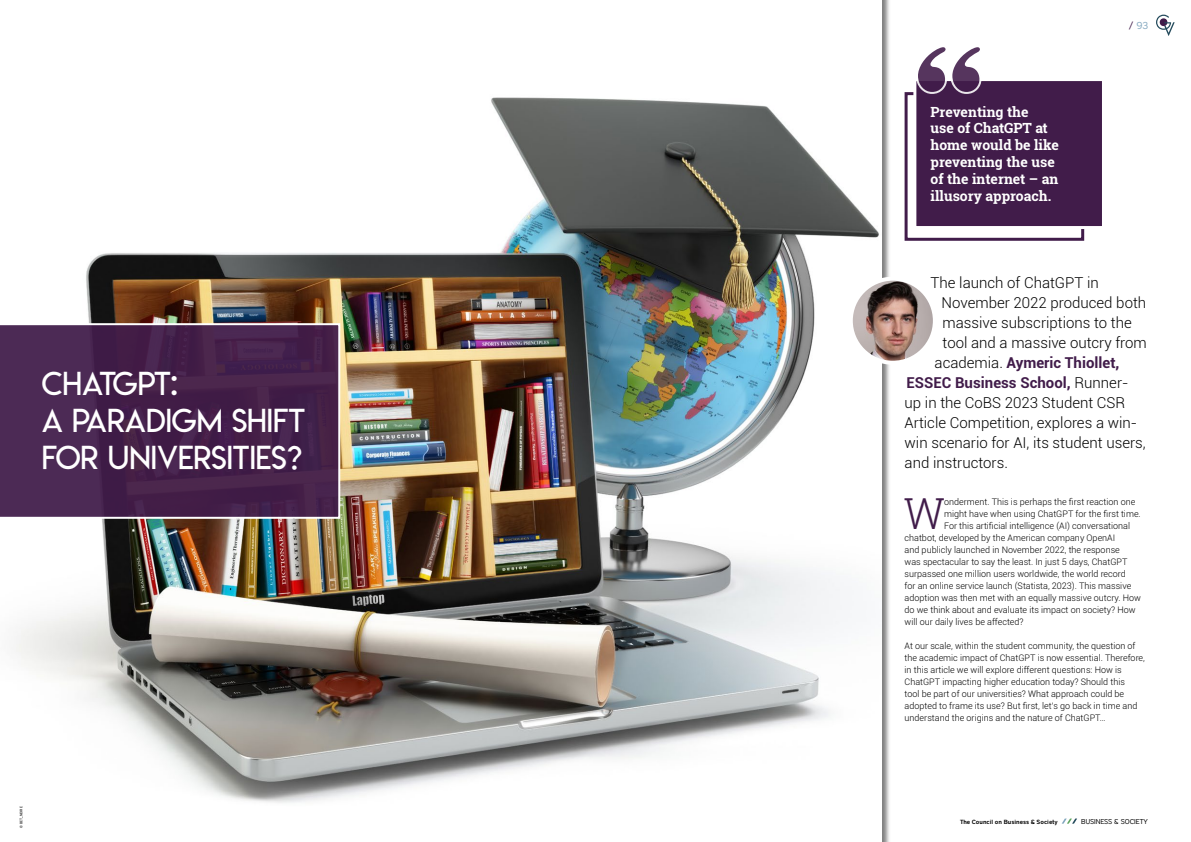
<style>
.page{position:relative;width:1191px;height:842px;background:#fff}
.page>*{position:absolute;margin:0;border:0;box-sizing:border-box;transform-origin:0 0}
.t1{font:300 42.8px "Roboto Slab";color:#411c4a}
.t2{font:32px/37px "Lemon Milklight";color:#fff}
.t3{font:300 15px "Roboto";color:#000}
.t4{font:700 15px "Roboto";color:#411c4a}
.t5{font:700 14px/16.8px "Roboto Slab";color:#fff}
.t6{font:10px "District";color:#84a8bf}
.t7{font:300 9px/12px "Roboto";color:#000}
.t8{font:7px "District";color:#000}
.t9{font:600 6px "District";color:#000}
.t10{font:3.5px "Roboto";color:#000}
.s1{color:#411c4a}
.s2{font-weight:300;color:#000}
</style>
<div class="page">
<svg style="left:1061px;top:818px;width:16px;height:6px"></svg>
<img style="left:16px;top:97px;width:863px;height:706px">
<svg style="left:1156px;top:15px;width:18px;height:21px"></svg>
<img style="left:850px;top:279px;width:85px;height:84px;border-radius:42px">
<div style="left:848px;top:277px;width:89px;height:88px;border:4px solid #fff;border-radius:50%"></div>
<svg style="left:0;top:323px;width:340px;height:196px;background:#4a2750"></svg>
<div style="left:904px;top:92px;width:180px;height:149px;border:3px solid #411c4a"></div>
<div style="left:915px;top:80px;width:188px;height:148px;background:#411c4a"></div>
<div style="left:913px;top:78px;width:192px;height:151px;border:3px solid #fff"></div>
<svg style="left:915px;top:47px;width:68px;height:48px"></svg>
<h2 class="t2" style="left:42px;top:365px;width:265px">CHATGPT:<br>A PARADIGM SHIFT<br>FOR UNIVERSITIES?</h2>
<p class="t10" style="left:19px;top:828px;width:23px;rotate:-90deg">© BET_NOIRE</p>
<h3 class="t5" style="left:930px;top:103px;width:130px">Preventing the<br>use of ChatGPT at home would be like preventing the use of the internet – an illusory approach.</h3>
<p class="t6" style="left:1129px;top:20px;width:21px"><span class="s1">/</span> 93</p>
<h3 class="t3" style="left:930px;top:272px;width:170px">The launch of ChatGPT in</h3>
<h3 class="t3" style="left:941px;top:292px;width:206px">November 2022 produced both</h3>
<h3 class="t3" style="left:942px;top:312px;width:191px">massive subscriptions to the</h3>
<h3 class="t3" style="left:942px;top:332px;width:206px">tool and a massive outcry from</h3>
<h3 class="t4" style="left:934px;top:352px;width:186px"><span class="s2">academia.</span> Aymeric Thiollet,</h3>
<h3 class="t4" style="left:906px;top:372px;width:223px">ESSEC Business School, <span class="s2">Runner-</span></h3>
<h3 class="t3" style="left:904px;top:392px;width:222px">up in the CoBS 2023 Student CSR</h3>
<h3 class="t3" style="left:904px;top:412px;width:234px">Article Competition, explores a win-</h3>
<h3 class="t3" style="left:904px;top:432px;width:243px">win scenario for AI, its student users,</h3>
<h3 class="t3" style="left:904px;top:452px;width:105px">and instructors.</h3>
<h1 class="t1" style="left:903px;top:484px;width:42px">W</h1>
<p class="t7" style="left:944px;top:495px;width:193px">onderment. This is perhaps the first reaction one</p>
<p class="t7" style="left:944px;top:507px;width:198px">might have when using ChatGPT for the first time.</p>
<p class="t7" style="left:944px;top:519px;width:187px">For this artificial intelligence (AI) conversational</p>
<p class="t7" style="left:904px;top:531px;width:212px">chatbot, developed by the American company OpenAI</p>
<p class="t7" style="left:904px;top:543px;width:217px">and publicly launched in November 2022, the response</p>
<p class="t7" style="left:904px;top:555px;width:224px">was spectacular to say the least. In just 5 days, ChatGPT</p>
<p class="t7" style="left:904px;top:567px;width:223px">surpassed one million users worldwide, the world record</p>
<p class="t7" style="left:904px;top:579px;width:228px">for an online service launch (Statista, 2023). This massive</p>
<p class="t7" style="left:904px;top:591px;width:238px">adoption was then met with an equally massive outcry. How</p>
<p class="t7" style="left:904px;top:603px;width:232px">do we think about and evaluate its impact on society? How</p>
<p class="t7" style="left:904px;top:615px;width:121px">will our daily lives be affected?</p>
<p class="t7" style="left:904px;top:639px;width:242px">At our scale, within the student community, the question of the academic impact of ChatGPT is now essential. Therefore, in this article we will explore different questions: How is ChatGPT impacting higher education today? Should this<br>tool be part of our universities? What approach could be adopted to frame its use? But first, let’s go back in time and understand the origins and the nature of ChatGPT…</p>
<p class="t9" style="left:960px;top:818px;width:99px">The Council on Business &amp; Society</p>
<p class="t8" style="left:1081px;top:817px;width:68px">BUSINESS &amp; SOCIETY</p>
</div>
